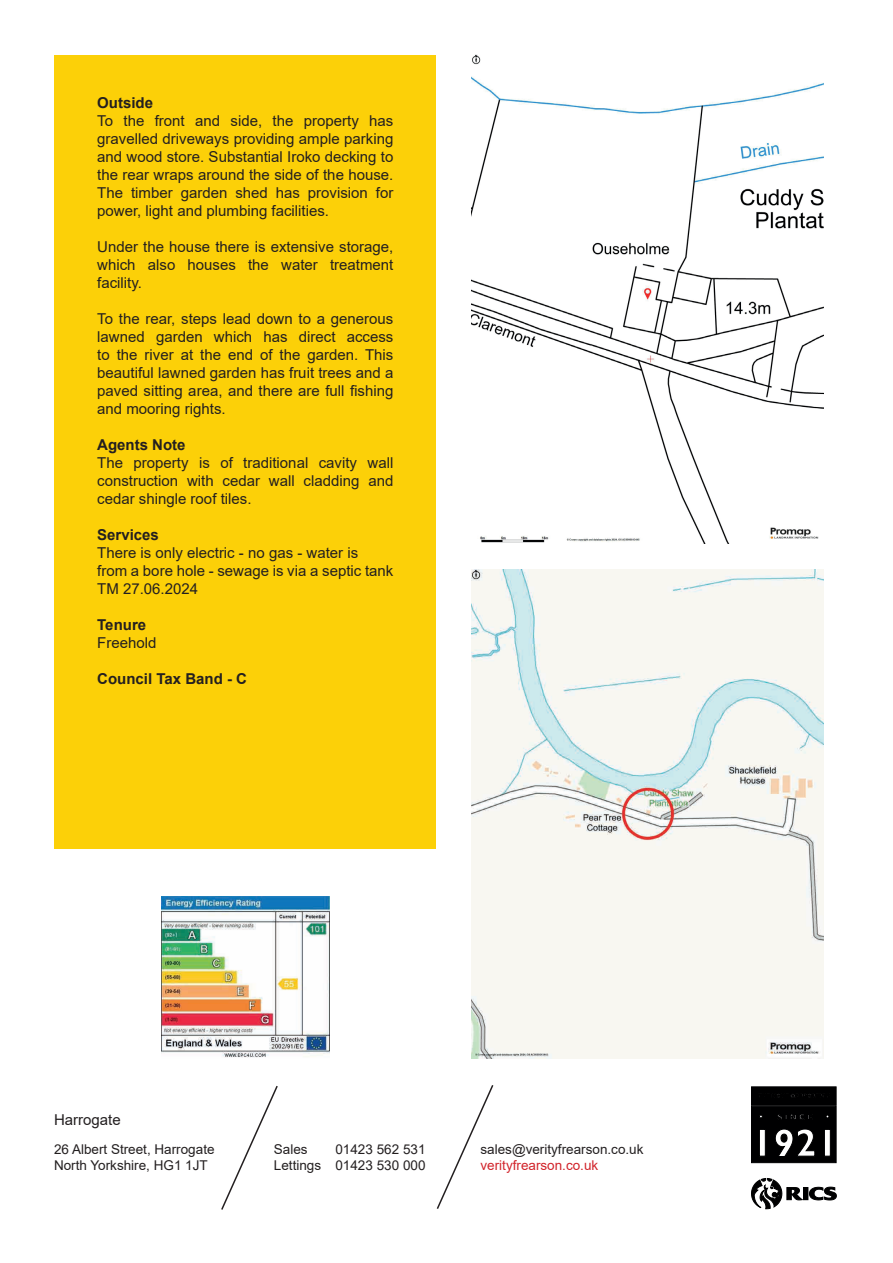
<style>
.page{position:relative;width:893px;height:1263px;background:#fff}
.page>*{position:absolute;margin:0;border:0;box-sizing:border-box;transform-origin:0 0}
.t1{font:15px/18px "Arial";color:#231f20;text-align:justify}
.t2{font:700 15px "Arial";color:#231f20}
.t3{font:13.5px/16.2px "Arial";color:#231f20}
.t4{font:13.5px "Arial";color:#d1232a}
</style>
<div class="page">
<div style="left:55px;top:55px;width:381px;height:793px;background:#fcd008"></div>
<img style="left:472px;top:54px;width:352px;height:489px">
<img style="left:472px;top:570px;width:352px;height:489px">
<img style="left:162px;top:896px;width:167px;height:162px">
<svg style="left:221px;top:1085px;width:57px;height:125px"></svg>
<svg style="left:436px;top:1085px;width:58px;height:124px"></svg>
<svg style="left:751px;top:1086px;width:86px;height:77px;background:#1d1d1e"></svg>
<svg style="left:809px;top:1186px;width:28px;height:15px"></svg>
<div style="left:803px;top:1187px;width:5px;height:13px;background:#000001"></div>
<svg style="left:751px;top:1178px;width:52px;height:31px"></svg>
<p class="t2" style="left:97px;top:92px;width:57px">Outside</p>
<p class="t1" style="left:97px;top:112px;width:298px">To the front and side, the property has gravelled driveways providing ample parking and wood store. Substantial Iroko decking to the rear wraps around the side of the house.<br>The timber garden shed has provision for power, light and plumbing facilities.</p>
<p class="t1" style="left:97px;top:238px;width:298px">Under the house there is extensive storage, which also houses the water treatment facility.</p>
<p class="t1" style="left:97px;top:310px;width:298px">To the rear, steps lead down to a generous lawned garden which has direct access to the river at the end of the garden. This beautiful lawned garden has fruit trees and a paved sitting area, and there are full fishing and mooring rights.</p>
<p class="t2" style="left:97px;top:434px;width:90px">Agents Note</p>
<p class="t1" style="left:97px;top:454px;width:298px">The property is of traditional cavity wall construction with cedar wall cladding and cedar shingle roof tiles.</p>
<p class="t2" style="left:97px;top:524px;width:63px">Services</p>
<p class="t1" style="left:97px;top:544px;width:298px;text-align:left">There is only electric - no gas - water is<br>from a bore hole - sewage is via a septic tank<br>TM 27.06.2024</p>
<p class="t2" style="left:97px;top:614px;width:50px">Tenure</p>
<p class="t1" style="left:97px;top:634px;width:61px">Freehold</p>
<p class="t2" style="left:97px;top:668px;width:151px">Council Tax Band - C</p>
<p class="t1" style="left:54px;top:1111px;width:68px">Harrogate</p>
<p class="t3" style="left:54px;top:1141px;width:162px">26 Albert Street, Harrogate<br>North Yorkshire, HG1 1JT</p>
<p class="t3" style="left:274px;top:1141px;width:35px">Sales</p>
<p class="t3" style="left:274px;top:1141px;width:153px;text-align:right">01423 562 531<br>Lettings 01423 530 000</p>
<p class="t3" style="left:480px;top:1141px;width:164px">sales@verityfrearson.co.uk</p>
<p class="t4" style="left:480px;top:1156px;width:119px">verityfrearson.co.uk</p>
</div>
